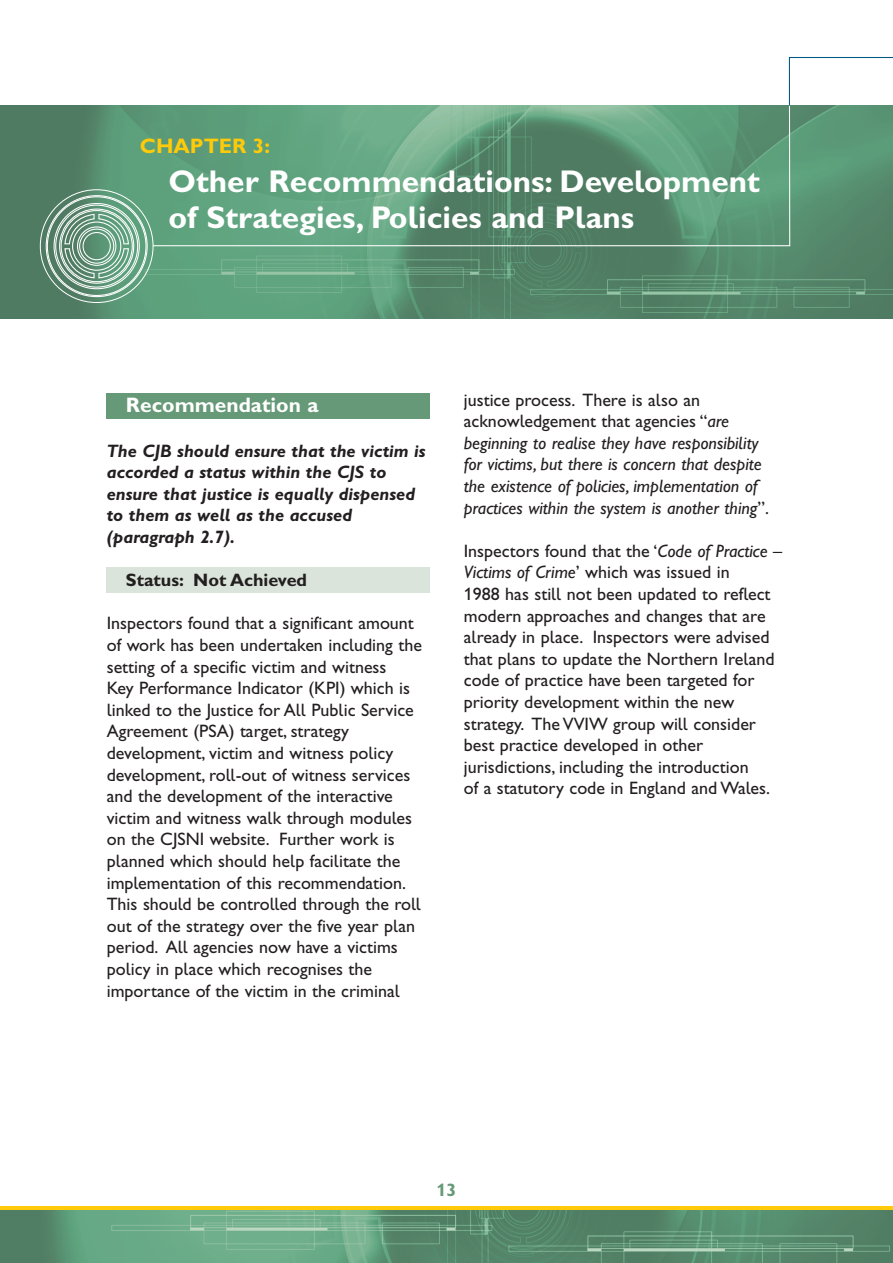
<style>
.page{position:relative;width:893px;height:1263px;background:#fff}
.page>*{position:absolute;margin:0;border:0;box-sizing:border-box;transform-origin:0 0}
.t1{font:31.5px/36px "Gill Sans Hta Bold Plain";color:#fff}
.t2{font:21px "Gill Sans Hta Bold Plain";color:#fff}
.t3{font:21px "Gill Sans Hta Bold Plain";color:#feca0a}
.t4{font:18px/21.6px "Gill Sans Hta";color:#231f20}
.t5{font:italic 18px/21.6px "Gill Sans Hta";color:#231f20}
.t6{font:18px/21.6px "Gill Sans Hta Bold Italic Plain";color:#231f20}
.t7{font:18px "Gill Sans Hta Bold Plain";color:#231f20}
.t8{font:18px "Gill Sans Hta Bold Plain";color:#697}
.s1{font-style:normal}
.s2{font-style:italic}
</style>
<div class="page">
<div style="left:106px;top:393px;width:323px;height:25px;background:#697"></div>
<div style="left:107px;top:567px;width:323px;height:26px;background:#dae4da"></div>
<svg style="left:1px;top:1206px;width:892px;height:5px;background:#ddbf1f"></svg>
<img style="left:1px;top:1211px;width:892px;height:52px">
<hr style="left:0;top:1206px;width:1px;height:57px;background:#feca0a">
<img style="left:1px;top:106px;width:892px;height:213px">
<svg style="left:152px;top:105px;width:639px;height:142px;background:#609a7a"></svg>
<svg style="left:788px;top:57px;width:105px;height:50px"></svg>
<div style="left:61px;top:210px;width:72px;height:72px;border:1px solid #fff;border-radius:50%"></div>
<div style="left:59px;top:209px;width:75px;height:75px;border:1px solid #fff;border-radius:50%"></div>
<svg style="left:64px;top:213px;width:66px;height:66px;background:#84ac96"></svg>
<p class="t3" style="left:140px;top:139px;width:132px">CHAPTER 3:</p>
<h1 class="t1" style="left:169px;top:167px;width:593px">Other Recommendations: Development of Strategies, Policies and Plans</h1>
<p class="t2" style="left:126px;top:397px;width:194px">Recommendation a</p>
<p class="t6" style="left:107px;top:441px;width:320px">The CJB should ensure that the victim is accorded a status within the CJS to ensure that justice is equally dispensed to them as well as the accused (paragraph 2.7).</p>
<p class="t7" style="left:126px;top:574px;width:183px">Status: Not Achieved</p>
<p class="t4" style="left:107px;top:614px;width:317px">Inspectors found that a significant amount of work has been undertaken including the setting of a specific victim and witness<br>Key Performance Indicator (KPI) which is linked to the Justice for All Public Service Agreement (PSA) target, strategy development, victim and witness policy development, roll-out of witness services and the development of the interactive victim and witness walk through modules on the CJSNI website. Further work is planned which should help facilitate the implementation of this recommendation.<br>This should be controlled through the roll out of the strategy over the five year plan period. All agencies now have a victims policy in place which recognises the importance of the victim in the criminal</p>
<p class="t5" style="left:464px;top:390px;width:307px"><span class="s1">justice process. There is also an acknowledgement that agencies “</span>are beginning to realise they have responsibility for victims, but there is concern that despite the existence of policies, implementation of practices within the system is another thing<span class="s1">”.</span></p>
<p class="t4" style="left:464px;top:542px;width:320px">Inspectors found that the ‘<span class="s2">Code of Practice – Victims of Crime</span>’ which was issued in<br>1988 has still not been updated to reflect modern approaches and changes that are already in place. Inspectors were advised that plans to update the Northern Ireland code of practice have been targeted for priority development within the new strategy. The VVIW group will consider best practice developed in other jurisdictions, including the introduction<br>of a statutory code in England and Wales.</p>
<p class="t8" style="left:437px;top:1184px;width:21px">13</p>
</div>
